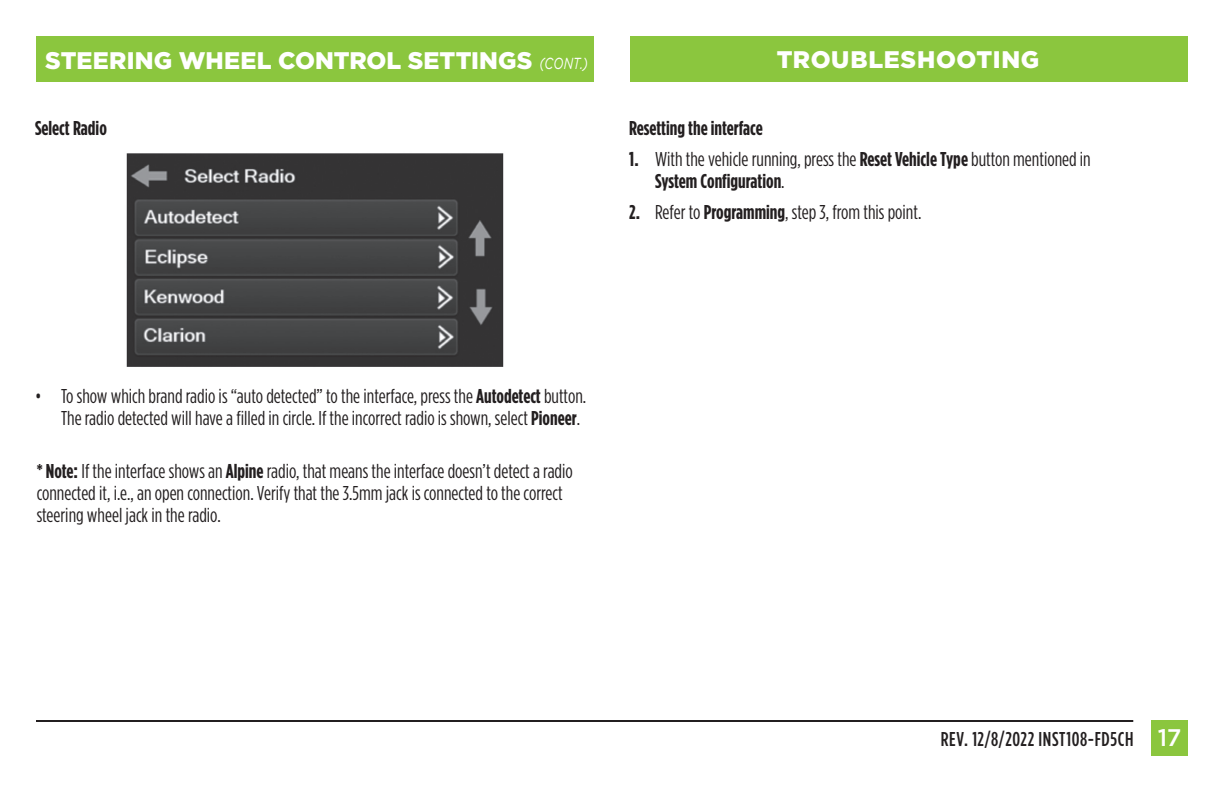
<style>
.page{position:relative;width:1224px;height:792px;background:#fff}
.page>*{position:absolute;margin:0;border:0;box-sizing:border-box;transform-origin:0 0}
.t1{font:900 24px "Gotham";letter-spacing:.01em;color:#fff}
.t2{font:900 24px "Gotham";letter-spacing:.03em;color:#fff}
.t3{font:20px/22px "Gotham Condensed";color:#231f20}
.t4{font:700 20px "Gotham Condensed";color:#231f20}
.t5{font:500 20px "Gotham Condensed";letter-spacing:.03em;color:#231f20}
.s1{font-weight:400;font-style:italic;font-size:16px}
.s2{font-weight:700}
.s3{font-family:"Gotham";font-size:24px;color:#fff}
</style>
<div class="page">
<hr style="left:36px;top:720px;width:1097px;height:2px;background:#231f20">
<div style="left:36px;top:36px;width:1152px;height:45px;background:#8bc63e"></div>
<div style="left:1151px;top:720px;width:37px;height:36px;background:#8bc63e"></div>
<img style="left:126px;top:153px;width:378px;height:214px">
<div style="left:595px;top:20px;width:35px;height:75px;background:#fff"></div>
<p class="t1" style="left:45px;top:46px;width:544px">STEERING WHEEL CONTROL SETTINGS <span class="s1">(CONT.)</span></p>
<p class="t4" style="left:35px;top:117px;width:73px">Select Radio</p>
<p class="t2" style="left:777px;top:46px;width:264px">TROUBLESHOOTING</p>
<p class="t4" style="left:629px;top:117px;width:135px">Resetting the interface</p>
<p class="t3" style="left:655px;top:148px;width:437px;text-indent:-26px"><span class="s2">1.</span> With the vehicle running, press the <span class="s2">Reset Vehicle Type</span> button mentioned in<br><span class="s2">System Configuration</span>.</p>
<p class="t3" style="left:629px;top:201px;width:294px"><span class="s2">2.</span> Refer to <span class="s2">Programming</span>, step 3, from this point.</p>
<p class="t3" style="left:61px;top:384px;width:527px;text-indent:-26px">• To show which brand radio is “auto detected” to the interface, press the <span class="s2">Autodetect</span> button.<br>The radio detected will have a filled in circle. If the incorrect radio is shown, select <span class="s2">Pioneer</span>.</p>
<p class="t3" style="left:37px;top:459px;width:538px"><span class="s2">* Note:</span> If the interface shows an <span class="s2">Alpine</span> radio, that means the interface doesn’t detect a radio connected it, i.e., an open connection. Verify that the 3.5mm jack is connected to the correct steering wheel jack in the radio.</p>
<p class="t5" style="left:941px;top:728px;width:242px">REV. 12/8/2022 INST108-FD5CH <span class="s3">17</span></p>
</div>
